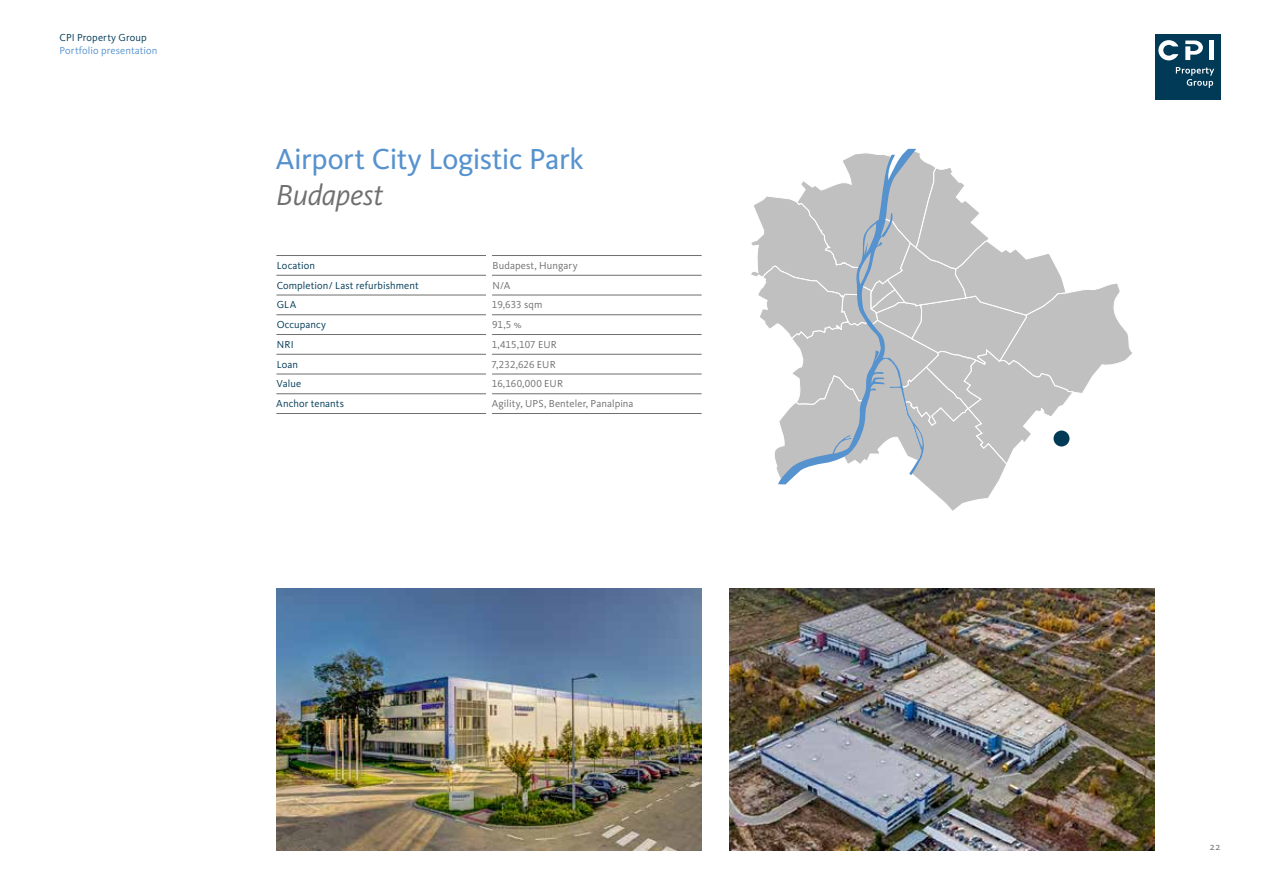
<style>
.page{position:relative;width:1263px;height:893px;background:#fff}
.page>*{position:absolute;margin:0;border:0;box-sizing:border-box;transform-origin:0 0}
.t1{font:30px "Kievit Pro";letter-spacing:-.01em;color:#5692ce}
.t2{font:italic 30px "Kievit Pro";letter-spacing:-.005em;color:#706f6f}
.t3{font:10.5px "Kievit Pro";letter-spacing:.01em;color:#706f6f}
.t4{font:10.5px "Kievit Pro";letter-spacing:.01em;color:#003a57}
.t5{font:10.5px "Kievit Pro";letter-spacing:.01em;color:#5692ce}
</style>
<div class="page">
<img style="left:276px;top:589px;width:426px;height:261px">
<img style="left:729px;top:589px;width:425px;height:261px">
<hr style="left:276px;top:255px;width:210px;height:1px;background:#706f6f">
<hr style="left:492px;top:255px;width:210px;height:1px;background:#706f6f">
<hr style="left:276px;top:275px;width:210px;height:1px;background:#706f6f">
<hr style="left:492px;top:275px;width:210px;height:1px;background:#706f6f">
<hr style="left:276px;top:295px;width:210px;height:1px;background:#706f6f">
<hr style="left:492px;top:295px;width:210px;height:1px;background:#706f6f">
<hr style="left:276px;top:314px;width:210px;height:1px;background:#706f6f">
<hr style="left:492px;top:314px;width:210px;height:1px;background:#706f6f">
<hr style="left:276px;top:334px;width:210px;height:1px;background:#706f6f">
<hr style="left:492px;top:334px;width:210px;height:1px;background:#706f6f">
<hr style="left:276px;top:354px;width:210px;height:1px;background:#706f6f">
<hr style="left:492px;top:354px;width:210px;height:1px;background:#706f6f">
<hr style="left:276px;top:374px;width:210px;height:1px;background:#706f6f">
<hr style="left:492px;top:374px;width:210px;height:1px;background:#706f6f">
<hr style="left:276px;top:393px;width:210px;height:1px;background:#706f6f">
<hr style="left:492px;top:393px;width:210px;height:1px;background:#706f6f">
<hr style="left:276px;top:413px;width:210px;height:1px;background:#706f6f">
<hr style="left:492px;top:413px;width:210px;height:1px;background:#706f6f">
<svg style="left:751px;top:162px;width:381px;height:349px"></svg>
<svg style="left:778px;top:149px;width:146px;height:335px;fill:#c0c0c0"></svg>
<div style="left:1154px;top:34px;width:66px;height:66px;background:#003a57"></div>
<div style="left:1209px;top:41px;width:5px;height:19px;background:#fff"></div>
<svg style="left:1185px;top:41px;width:18px;height:19px"></svg>
<svg style="left:1158px;top:40px;width:20px;height:20px"></svg>
<svg style="left:1176px;top:67px;width:38px;height:21px"></svg>
<div style="left:1053px;top:431px;width:16px;height:15px;background:#003a57;border-radius:50%"></div>
<p class="t4" style="left:60px;top:31px;width:89px">CPI Property Group</p>
<p class="t5" style="left:60px;top:44px;width:100px">Portfolio presentation</p>
<h1 class="t1" style="left:275px;top:141px;width:310px">Airport City Logistic Park</h1>
<h1 class="t2" style="left:276px;top:177px;width:109px">Budapest</h1>
<p class="t4" style="left:277px;top:259px;width:40px">Location</p>
<p class="t3" style="left:492px;top:259px;width:87px">Budapest, Hungary</p>
<p class="t4" style="left:277px;top:279px;width:144px">Completion/ Last refurbishment</p>
<p class="t3" style="left:492px;top:279px;width:19px">N/A</p>
<p class="t4" style="left:277px;top:299px;width:21px">GLA</p>
<p class="t3" style="left:492px;top:299px;width:52px">19,633 sqm</p>
<p class="t4" style="left:277px;top:318px;width:51px">Occupancy</p>
<p class="t3" style="left:492px;top:318px;width:31px">91,5 %</p>
<p class="t4" style="left:277px;top:338px;width:18px">NRI</p>
<p class="t3" style="left:492px;top:338px;width:67px">1,415,107 EUR</p>
<p class="t4" style="left:277px;top:358px;width:23px">Loan</p>
<p class="t3" style="left:492px;top:358px;width:66px">7,232,626 EUR</p>
<p class="t4" style="left:276px;top:378px;width:26px">Value</p>
<p class="t3" style="left:492px;top:378px;width:73px">16,160,000 EUR</p>
<p class="t4" style="left:276px;top:397px;width:69px">Anchor tenants</p>
<p class="t3" style="left:492px;top:397px;width:143px">Agility, UPS, Benteler, Panalpina</p>
<p class="t3" style="left:1210px;top:841px;width:12px">22</p>
</div>
